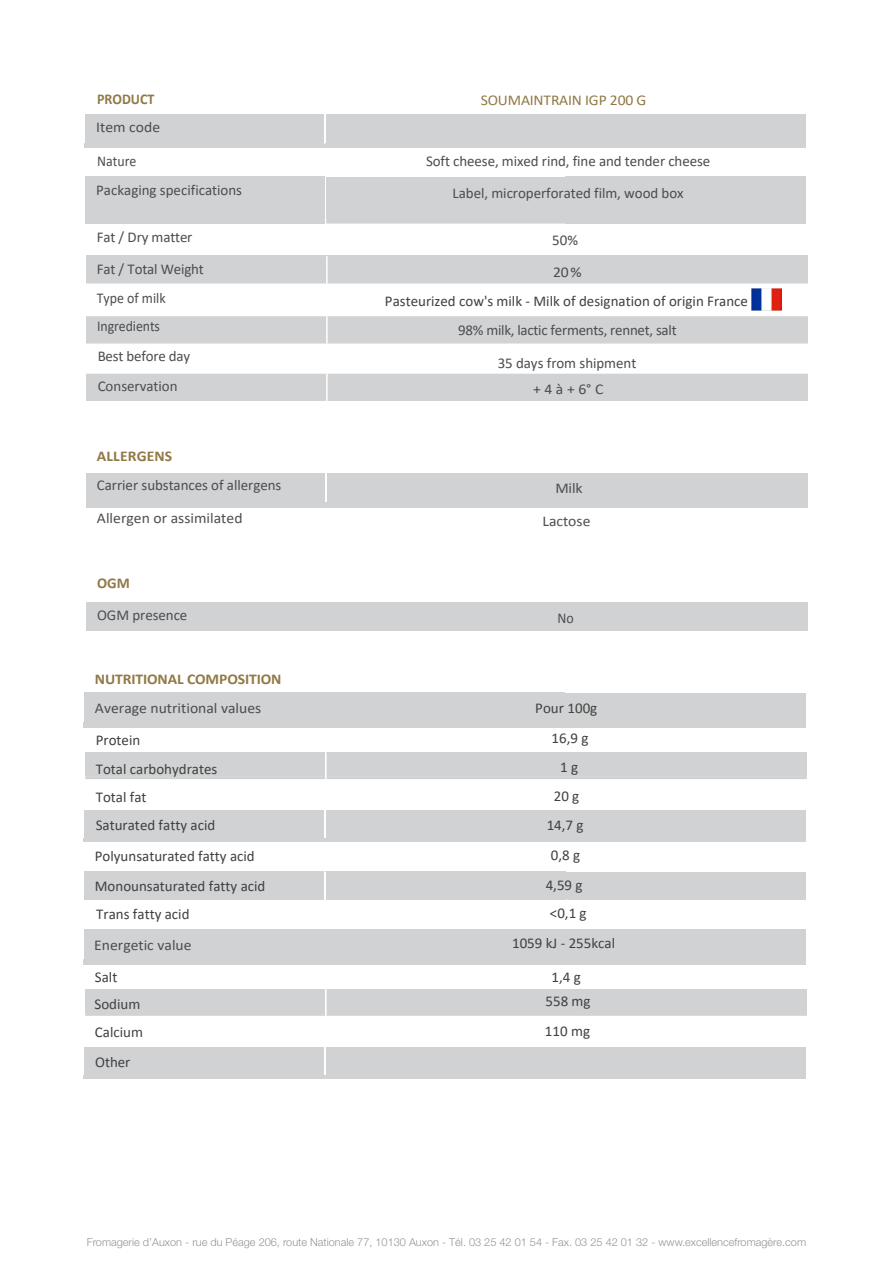
<style>
.page{position:relative;width:893px;height:1263px;background:#fff}
.page>*{position:absolute;margin:0;border:0;box-sizing:border-box;transform-origin:0 0}
.t1{font:15px/29.2px "Calibri";color:#404040}
.t2{font:15px/31.7px "Calibri";letter-spacing:-.005em;color:#4b4d4f}
.t3{font:15px/32.7px "Calibri";letter-spacing:-.005em;color:#4b4d4f;text-align:center;scale:1.05 1}
.t4{font:15px/29px "Calibri";letter-spacing:-.005em;color:#4b4d4f;scale:.93 1}
.t5{font:700 15px "Calibri";letter-spacing:-.005em;color:#907946;scale:1.05 1}
.t6{font:15px "Calibri";letter-spacing:-.01em;color:#907946;scale:1.05 1}
.t7{font:700 15px "Calibri";letter-spacing:-.005em;color:#907946;scale:.94 1}
.t8{font:700 15px "Calibri";letter-spacing:-.005em;color:#907946}
.t9{font:300 10.95px "Helvetica Neue";color:#939598}
</style>
<div class="page">
<hr style="left:85px;top:139px;width:240px;height:4px;background:#d1d2d3">
<div style="left:85px;top:114px;width:240px;height:25px;background:#d1d2d3"></div>
<hr style="left:326px;top:139px;width:238px;height:4px;background:#d1d2d3">
<div style="left:326px;top:114px;width:254px;height:25px;background:#d1d2d3"></div>
<div style="left:557px;top:115px;width:249px;height:31px;background:#d1d2d3"></div>
<hr style="left:84px;top:144px;width:241px;height:4px;background:#d1d2d3">
<svg style="left:325px;top:144px;width:4px;height:4px"></svg>
<hr style="left:329px;top:144px;width:235px;height:4px;background:#d1d2d3">
<hr style="left:569px;top:144px;width:237px;height:4px;background:#d1d2d3">
<div style="left:86px;top:497px;width:239px;height:6px;background:#d1d2d3"></div>
<div style="left:86px;top:473px;width:239px;height:24px;background:#d1d2d3"></div>
<div style="left:327px;top:497px;width:480px;height:6px;background:#d1d2d3"></div>
<div style="left:327px;top:473px;width:480px;height:24px;background:#d1d2d3"></div>
<div style="left:86px;top:503px;width:239px;height:5px;background:#d1d2d3"></div>
<svg style="left:325px;top:503px;width:7px;height:5px"></svg>
<div style="left:332px;top:503px;width:475px;height:5px;background:#d1d2d3"></div>
<div style="left:86px;top:602px;width:241px;height:29px;background:#d1d2d3"></div>
<div style="left:327px;top:602px;width:481px;height:29px;background:#d1d2d3"></div>
<div style="left:86px;top:373px;width:241px;height:29px;background:#d1d2d3"></div>
<div style="left:327px;top:373px;width:481px;height:29px;background:#d1d2d3"></div>
<hr style="left:86px;top:372px;width:722px;height:2px;background:#fff">
<hr style="left:326px;top:374px;width:2px;height:27px;background:#fff">
<hr style="left:86px;top:401px;width:722px;height:1px;background:#fff">
<div style="left:86px;top:315px;width:241px;height:29px;background:#d1d2d3"></div>
<div style="left:327px;top:315px;width:481px;height:29px;background:#d1d2d3"></div>
<hr style="left:86px;top:315px;width:722px;height:1px;background:#fff">
<hr style="left:326px;top:316px;width:2px;height:28px;background:#fff">
<div style="left:86px;top:255px;width:241px;height:29px;background:#d1d2d3"></div>
<div style="left:327px;top:255px;width:481px;height:29px;background:#d1d2d3"></div>
<hr style="left:326px;top:256px;width:2px;height:28px;background:#fff">
<div style="left:85px;top:201px;width:240px;height:23px;background:#d1d2d3"></div>
<div style="left:85px;top:177px;width:240px;height:24px;background:#d1d2d3"></div>
<div style="left:326px;top:218px;width:239px;height:6px;background:#d1d2d3"></div>
<div style="left:326px;top:177px;width:239px;height:23px;background:#d1d2d3"></div>
<div style="left:326px;top:200px;width:239px;height:18px;background:#d1d2d3"></div>
<div style="left:565px;top:201px;width:241px;height:23px;background:#d1d2d3"></div>
<div style="left:565px;top:177px;width:241px;height:24px;background:#d1d2d3"></div>
<hr style="left:84px;top:834px;width:240px;height:4px;background:#d1d2d3">
<div style="left:84px;top:810px;width:240px;height:24px;background:#d1d2d3"></div>
<hr style="left:325px;top:834px;width:241px;height:4px;background:#d1d2d3">
<div style="left:325px;top:810px;width:241px;height:24px;background:#d1d2d3"></div>
<div style="left:559px;top:810px;width:247px;height:30px;background:#d1d2d3"></div>
<hr style="left:83px;top:838px;width:241px;height:4px;background:#d1d2d3">
<svg style="left:324px;top:810px;width:4px;height:32px"></svg>
<hr style="left:328px;top:838px;width:238px;height:4px;background:#d1d2d3">
<hr style="left:570px;top:838px;width:236px;height:4px;background:#d1d2d3">
<hr style="left:84px;top:895px;width:240px;height:4px;background:#d1d2d3">
<div style="left:84px;top:872px;width:240px;height:23px;background:#d1d2d3"></div>
<hr style="left:325px;top:895px;width:241px;height:4px;background:#d1d2d3">
<div style="left:325px;top:872px;width:241px;height:23px;background:#d1d2d3"></div>
<hr style="left:567px;top:895px;width:239px;height:4px;background:#d1d2d3">
<div style="left:561px;top:872px;width:245px;height:26px;background:#d1d2d3"></div>
<hr style="left:85px;top:776px;width:722px;height:3px;background:#d1d2d3">
<div style="left:85px;top:753px;width:240px;height:23px;background:#d1d2d3"></div>
<div style="left:327px;top:753px;width:480px;height:23px;background:#d1d2d3"></div>
<hr style="left:325px;top:753px;width:2px;height:26px;background:#fff">
<div style="left:84px;top:717px;width:248px;height:5px;background:#d1d2d3"></div>
<div style="left:84px;top:693px;width:240px;height:24px;background:#d1d2d3"></div>
<div style="left:326px;top:717px;width:239px;height:5px;background:#d1d2d3"></div>
<div style="left:322px;top:693px;width:243px;height:24px;background:#d1d2d3"></div>
<div style="left:557px;top:693px;width:249px;height:29px;background:#d1d2d3"></div>
<div style="left:83px;top:722px;width:241px;height:6px;background:#d1d2d3"></div>
<svg style="left:324px;top:722px;width:6px;height:6px"></svg>
<div style="left:330px;top:722px;width:235px;height:6px;background:#d1d2d3"></div>
<svg style="left:565px;top:722px;width:5px;height:6px"></svg>
<div style="left:570px;top:722px;width:236px;height:6px;background:#d1d2d3"></div>
<hr style="left:84px;top:1070px;width:240px;height:4px;background:#d1d2d3">
<div style="left:84px;top:1047px;width:240px;height:23px;background:#d1d2d3"></div>
<hr style="left:325px;top:1070px;width:241px;height:4px;background:#d1d2d3">
<div style="left:325px;top:1047px;width:241px;height:23px;background:#d1d2d3"></div>
<hr style="left:565px;top:1070px;width:241px;height:4px;background:#d1d2d3">
<div style="left:561px;top:1047px;width:245px;height:23px;background:#d1d2d3"></div>
<hr style="left:83px;top:1074px;width:241px;height:4px;background:#d1d2d3">
<svg style="left:324px;top:1047px;width:4px;height:31px"></svg>
<hr style="left:328px;top:1074px;width:238px;height:4px;background:#d1d2d3">
<svg style="left:566px;top:1074px;width:4px;height:4px"></svg>
<hr style="left:570px;top:1074px;width:236px;height:4px;background:#d1d2d3">
<hr style="left:85px;top:1013px;width:722px;height:3px;background:#d1d2d3">
<div style="left:85px;top:989px;width:240px;height:24px;background:#d1d2d3"></div>
<div style="left:327px;top:989px;width:480px;height:24px;background:#d1d2d3"></div>
<hr style="left:325px;top:989px;width:2px;height:27px;background:#fff">
<div style="left:84px;top:953px;width:248px;height:6px;background:#d1d2d3"></div>
<div style="left:84px;top:929px;width:240px;height:25px;background:#d1d2d3"></div>
<div style="left:326px;top:954px;width:239px;height:5px;background:#d1d2d3"></div>
<div style="left:322px;top:929px;width:243px;height:25px;background:#d1d2d3"></div>
<div style="left:566px;top:954px;width:240px;height:5px;background:#d1d2d3"></div>
<div style="left:563px;top:929px;width:243px;height:29px;background:#d1d2d3"></div>
<div style="left:83px;top:959px;width:241px;height:6px;background:#d1d2d3"></div>
<svg style="left:324px;top:959px;width:6px;height:6px"></svg>
<div style="left:330px;top:959px;width:235px;height:6px;background:#d1d2d3"></div>
<svg style="left:565px;top:959px;width:5px;height:6px"></svg>
<div style="left:570px;top:959px;width:236px;height:6px;background:#d1d2d3"></div>
<img style="left:752px;top:288px;width:30px;height:23px">
<p class="t7" style="left:97px;top:88px;width:63px">PRODUCT</p>
<p class="t3" style="left:96px;top:110px;width:62px">Item code</p>
<p class="t4" style="left:96px;top:146px;width:158px">Nature<br>Packaging specifications</p>
<p class="t2" style="left:97px;top:220px;width:108px">Fat / Dry matter<br>Fat / Total Weight</p>
<p class="t4" style="left:97px;top:283px;width:76px">Type of milk</p>
<p class="t4" style="left:97px;top:312px;width:69px">Ingredients</p>
<p class="t2" style="left:98px;top:340px;width:94px">Best before day</p>
<p class="t2" style="left:98px;top:370px;width:81px">Conservation</p>
<p class="t5" style="left:97px;top:446px;width:73px">ALLERGENS</p>
<p class="t2" style="left:97px;top:468px;width:186px;line-height:32.7px">Carrier substances of allergens<br>Allergen or assimilated</p>
<p class="t8" style="left:97px;top:573px;width:34px">OGM</p>
<p class="t2" style="left:97px;top:599px;width:92px">OGM presence</p>
<p class="t5" style="left:95px;top:668px;width:179px">NUTRITIONAL COMPOSITION</p>
<p class="t3" style="left:95px;top:691px;width:160px">Average nutritional values</p>
<p class="t1" style="left:96px;top:726px;width:123px;line-height:28px">Protein<br>Total carbohydrates<br>Total fat<br>Saturated fatty acid</p>
<p class="t1" style="left:95px;top:841px;width:172px">Polyunsaturated fatty acid<br>Monounsaturated fatty acid</p>
<p class="t1" style="left:96px;top:899px;width:95px">Trans fatty acid</p>
<p class="t3" style="left:94px;top:928px;width:94px">Energetic value</p>
<p class="t1" style="left:94px;top:964px;width:47px;line-height:26.5px">Salt<br>Sodium</p>
<p class="t1" style="left:95px;top:1017px;width:50px">Calcium<br>Other</p>
<p class="t6" style="left:481px;top:89px;width:159px">SOUMAINTRAIN IGP 200 G</p>
<p class="t2" style="left:426px;top:145px;width:286px;text-align:center">Soft cheese, mixed rind, fine and tender cheese<br>Label, microperforated film, wood box</p>
<p class="t2" style="left:552px;top:224px;width:27px">50%</p>
<p class="t3" style="left:553px;top:255px;width:29px">20%</p>
<p class="t1" style="left:385px;top:286px;width:365px">Pasteurized cow's milk - Milk of designation of origin France</p>
<p class="t2" style="left:458px;top:314px;width:220px">98% milk, lactic ferments, rennet, salt</p>
<p class="t2" style="left:498px;top:347px;width:140px">35 days from shipment</p>
<p class="t3" style="left:533px;top:372px;width:68px">+ 4 à + 6° C</p>
<p class="t3" style="left:542px;top:471px;width:47px">Milk<br>Lactose</p>
<p class="t4" style="left:557px;top:603px;width:19px">No</p>
<p class="t1" style="left:535px;top:693px;width:63px;text-align:center">Pour 100g<br>16,9 g<br>1g<br>20 g<br>14,7 g<br>0,8 g</p>
<p class="t1" style="left:546px;top:870px;width:38px">4,59 g</p>
<p class="t1" style="left:512px;top:898px;width:104px;text-indent:38px">&lt;0,1 g<br>1059 kJ - 255kcal</p>
<p class="t1" style="left:551px;top:961px;width:31px">1,4 g</p>
<p class="t1" style="left:545px;top:986px;width:47px">558 mg</p>
<p class="t1" style="left:545px;top:1015px;width:47px">110 mg</p>
<p class="t9" style="left:87px;top:1235px;width:721px">Fromagerie d’Auxon - rue du Péage 206, route Nationale 77, 10130 Auxon - Tél. 03 25 42 01 54 - Fax. 03 25 42 01 32 - www.excellencefromagère.com</p>
</div>
